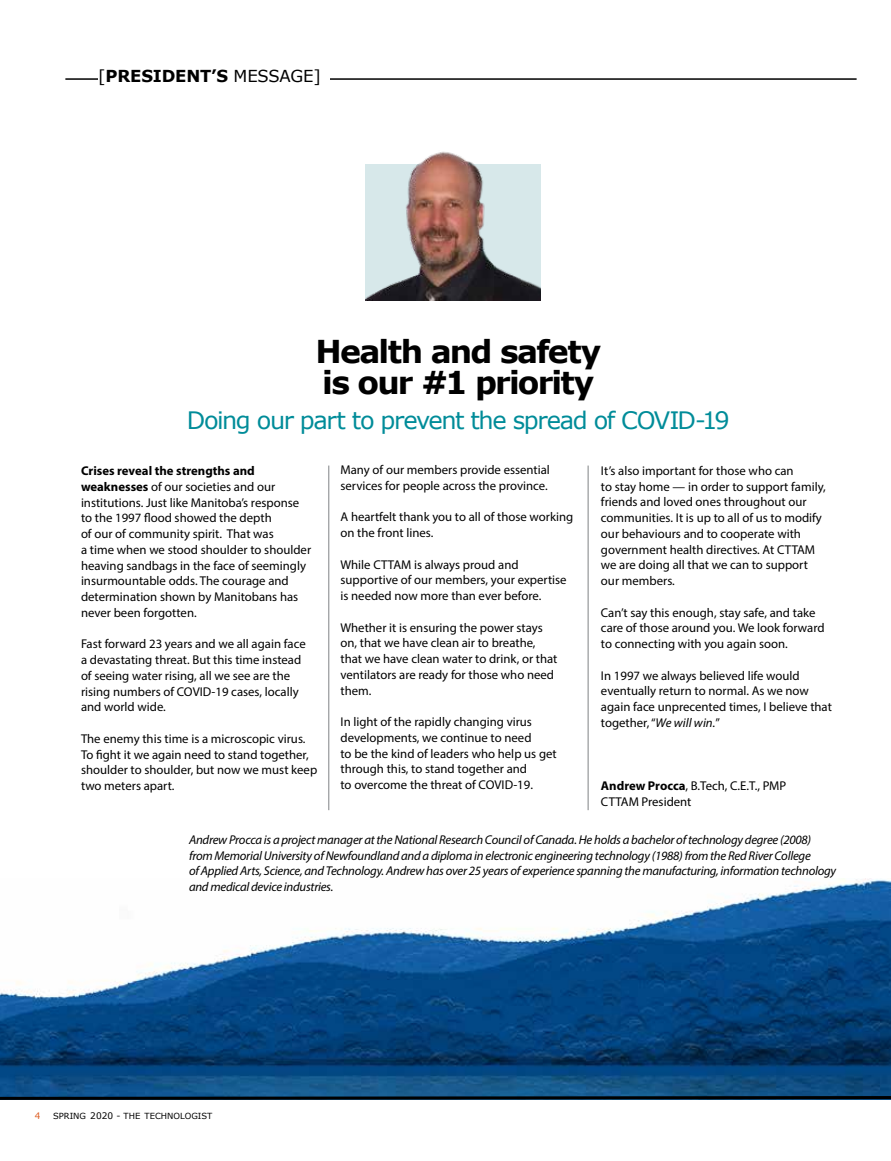
<style>
.page{position:relative;width:891px;height:1161px;background:#fff}
.page>*{position:absolute;margin:0;border:0;box-sizing:border-box;transform-origin:0 0}
.t1{font:700 31.5px/31.5px "Verdana";letter-spacing:-.055em;color:#000}
.t2{font:24px "Verdana";letter-spacing:-.06em;color:#008c99}
.t3{font:700 16.5px "Verdana";letter-spacing:-.01em;color:#000}
.t4{font:12.75px/15.8px "Myriad Pro";color:#000}
.t5{font:italic 12.75px/15.8px "Myriad Pro";letter-spacing:-.02em;color:#000}
.t6{font:8.4px "Verdana";color:#000}
.s1{font-weight:400}
.s2{font-style:italic}
.s3{font-weight:700}
.s4{font-size:9px;color:#de6026}
.s5{font-size:9px}
</style>
<div class="page">
<img style="left:0;top:879px;width:891px;height:215px">
<hr style="left:328px;top:466px;width:1px;height:344px;background:#808285">
<hr style="left:588px;top:466px;width:1px;height:344px;background:#808285">
<hr style="left:65px;top:78px;width:792px;height:2px;background:#000">
<div style="left:98px;top:70px;width:231px;height:24px;background:#fff"></div>
<img style="left:366px;top:151px;width:175px;height:149px">
<svg style="left:0;top:1094px;width:891px;height:6px;background:#092c47"></svg>
<p class="t3" style="left:98px;top:66px;width:224px"><span class="s1">[</span>PRESIDENT’S <span class="s1">MESSAGE]</span></p>
<h1 class="t1" style="left:315px;top:336px;width:288px">Health and safety is our #1 priority</h1>
<h2 class="t2" style="left:187px;top:405px;width:544px">Doing our part to prevent the spread of COVID-19</h2>
<p class="t4" style="left:340px;top:462px;width:211px">Many of our members provide essential services for people across the province.</p>
<p class="t4" style="left:340px;top:509px;width:234px">A heartfelt thank you to all of those working on the front lines.</p>
<p class="t4" style="left:340px;top:556px;width:228px">While CTTAM is always proud and supportive of our members, your expertise is needed now more than ever before.</p>
<p class="t4" style="left:340px;top:619px;width:219px">Whether it is ensuring the power stays on, that we have clean air to breathe, that we have clean water to drink, or that ventilators are ready for those who need them.</p>
<p class="t4" style="left:340px;top:714px;width:218px">In light of the rapidly changing virus developments, we continue to need<br>to be the kind of leaders who help us get through this, to stand together and<br>to overcome the threat of COVID-19.</p>
<p class="t4" style="left:601px;top:463px;width:226px">It’s also important for those who can<br>to stay home — in order to support family, friends and loved ones throughout our communities. It is up to all of us to modify our behaviours and to cooperate with government health directives. At CTTAM we are doing all that we can to support our members.</p>
<p class="t4" style="left:601px;top:604px;width:225px">Can’t say this enough, stay safe, and take care of those around you. We look forward to connecting with you again soon.</p>
<p class="t4" style="left:601px;top:667px;width:232px">In 1997 we always believed life would eventually return to normal. As we now again face unprecented times, I believe that together, “<span class="s2">We will win.</span>”</p>
<p class="t4" style="left:81px;top:463px;width:232px"><span class="s3">Crises reveal the strengths and weaknesses</span> of our societies and our institutions. Just like Manitoba’s response to the 1997 flood showed the depth<br>of our of community spirit. That was<br>a time when we stood shoulder to shoulder heaving sandbags in the face of seemingly insurmountable odds. The courage and determination shown by Manitobans has never been forgotten.</p>
<p class="t4" style="left:81px;top:636px;width:226px">Fast forward 23 years and we all again face a devastating threat. But this time instead of seeing water rising, all we see are the rising numbers of COVID-19 cases, locally and world wide.</p>
<p class="t4" style="left:81px;top:730px;width:238px">The enemy this time is a microscopic virus.<br>To fight it we again need to stand together, shoulder to shoulder, but now we must keep two meters apart.</p>
<p class="t4" style="left:601px;top:778px;width:187px"><span class="s3">Andrew Procca</span>, B.Tech, C.E.T., PMP<br>CTTAM President</p>
<p class="t5" style="left:189px;top:832px;width:649px">Andrew Procca is a project manager at the National Research Council of Canada. He holds a bachelor of technology degree (2008) from Memorial University of Newfoundland and a diploma in electronic engineering technology (1988) from the Red River College<br>of Applied Arts, Science, and Technology. Andrew has over 25 years of experience spanning the manufacturing, information technology and medical device industries.</p>
<p class="t6" style="left:35px;top:1110px;width:179px"><span class="s4">4</span> SPRING <span class="s5">2020 -</span> THE TECHNOLOGIST</p>
</div>
